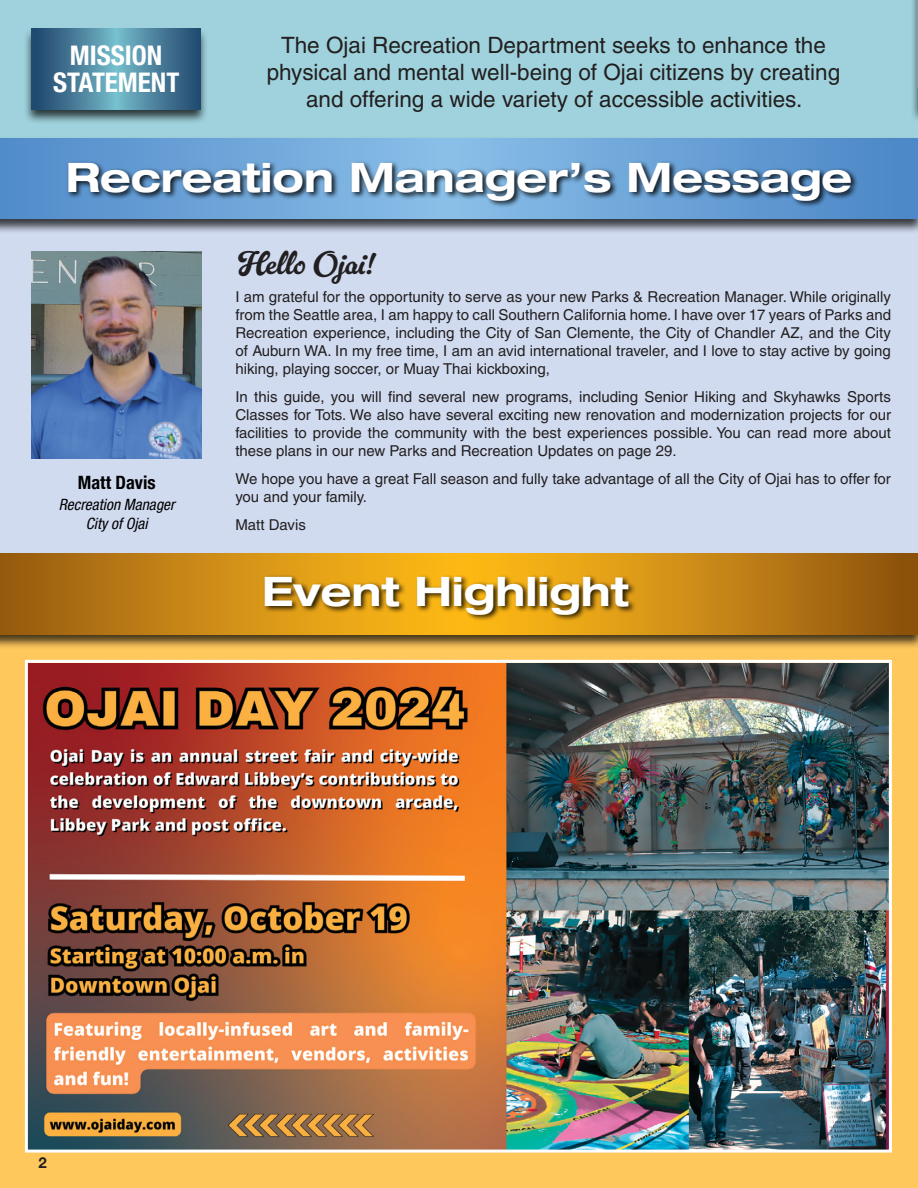
<style>
.page{position:relative;width:918px;height:1188px;background:#fff}
.page>*{position:absolute;margin:0;border:0;box-sizing:border-box;transform-origin:0 0}
.t1{font:700 expanded 40.5px "Helvetica Neue LT Pro";color:#fff}
.t2{font:33px "Gelato Luxe";color:#221f20}
.t3{font:700 condensed 27px/27px "Helvetica Neue LT Pro";color:#fff;text-align:center}
.t4{font:22.5px/27px "Helvetica LT Pro";color:#221f20;text-align:center}
.t5{font:700 condensed 18.3px "Helvetica Neue LT Pro";color:#000}
.t6{font:italic condensed 15.6px/18.6px "Helvetica Neue LT Pro";color:#000;text-align:center}
.t7{font:15px/18px "Helvetica LT Pro";color:#221f20;text-align:justify}
.t8{font:700 15px "Helvetica Neue LT Pro";color:#221f20}
</style>
<div class="page">
<div style="left:0;top:209px;width:918px;height:358px;background:#d1dbf0"></div>
<div style="left:0;top:0;width:918px;height:143px;background:#9fd2dc"></div>
<div style="left:0;top:554px;width:917px;height:634px;background:#ffc85d"></div>
<img style="left:29px;top:664px;width:859px;height:485px">
<div style="left:25px;top:660px;width:867px;height:493px;border:3px solid #fff"></div>
<img style="left:31px;top:251px;width:170px;height:208px">
<div style="left:910px;top:0;width:8px;height:123px;background:#000;opacity:.73"></div>
<svg style="left:917px;top:0;width:1px;height:108px"></svg>
<div style="left:0;top:137px;width:918px;height:97px;background:#000;opacity:.73"></div>
<svg style="left:0;top:138px;width:918px;height:81px;background:#679fd5"></svg>
<div style="left:66px;top:161px;width:793px;height:47px;background:#000;opacity:.85"></div>
<div style="left:0;top:552px;width:918px;height:97px;background:#000;opacity:.73"></div>
<svg style="left:0;top:554px;width:918px;height:80px;background:#c28214"></svg>
<div style="left:263px;top:574px;width:374px;height:48px;background:#000;opacity:.85"></div>
<div style="left:23px;top:27px;width:186px;height:97px;background:#000;opacity:.73"></div>
<svg style="left:32px;top:28px;width:169px;height:82px;background:#497e9a"></svg>
<h3 class="t3" style="left:53px;top:42px;width:128px">MISSION<br>STATEMENT</h3>
<h3 class="t4" style="left:267px;top:32px;width:575px">The Ojai Recreation Department seeks to enhance the physical and mental well-being of Ojai citizens by creating and offering a wide variety of accessible activities.</h3>
<h1 class="t1" style="left:66px;top:151px;width:788px">Recreation Manager’s Message</h1>
<p class="t5" style="left:78px;top:472px;width:79px">Matt Davis</p>
<p class="t6" style="left:59px;top:495px;width:117px">Recreation Manager<br>City of Ojai</p>
<h2 class="t2" style="left:235px;top:244px;width:140px">Hello Ojai!</h2>
<p class="t7" style="left:235px;top:288px;width:657px">I am grateful for the opportunity to serve as your new Parks &amp; Recreation Manager. While originally from the Seattle area, I am happy to call Southern California home. I have over 17 years of Parks and Recreation experience, including the City of San Clemente, the City of Chandler AZ, and the City of Auburn WA. In my free time, I am an avid international traveler, and I love to stay active by going hiking, playing soccer, or Muay Thai kickboxing,</p>
<p class="t7" style="left:235px;top:388px;width:657px">In this guide, you will find several new programs, including Senior Hiking and Skyhawks Sports Classes for Tots. We also have several exciting new renovation and modernization projects for our facilities to provide the community with the best experiences possible. You can read more about these plans in our new Parks and Recreation Updates on page 29.</p>
<p class="t7" style="left:235px;top:470px;width:657px">We hope you have a great Fall season and fully take advantage of all the City of Ojai has to offer for you and your family.</p>
<p class="t7" style="left:235px;top:516px;width:72px">Matt Davis</p>
<h1 class="t1" style="left:262px;top:565px;width:368px">Event Highlight</h1>
<p class="t8" style="left:39px;top:1153px;width:10px">2</p>
</div>
